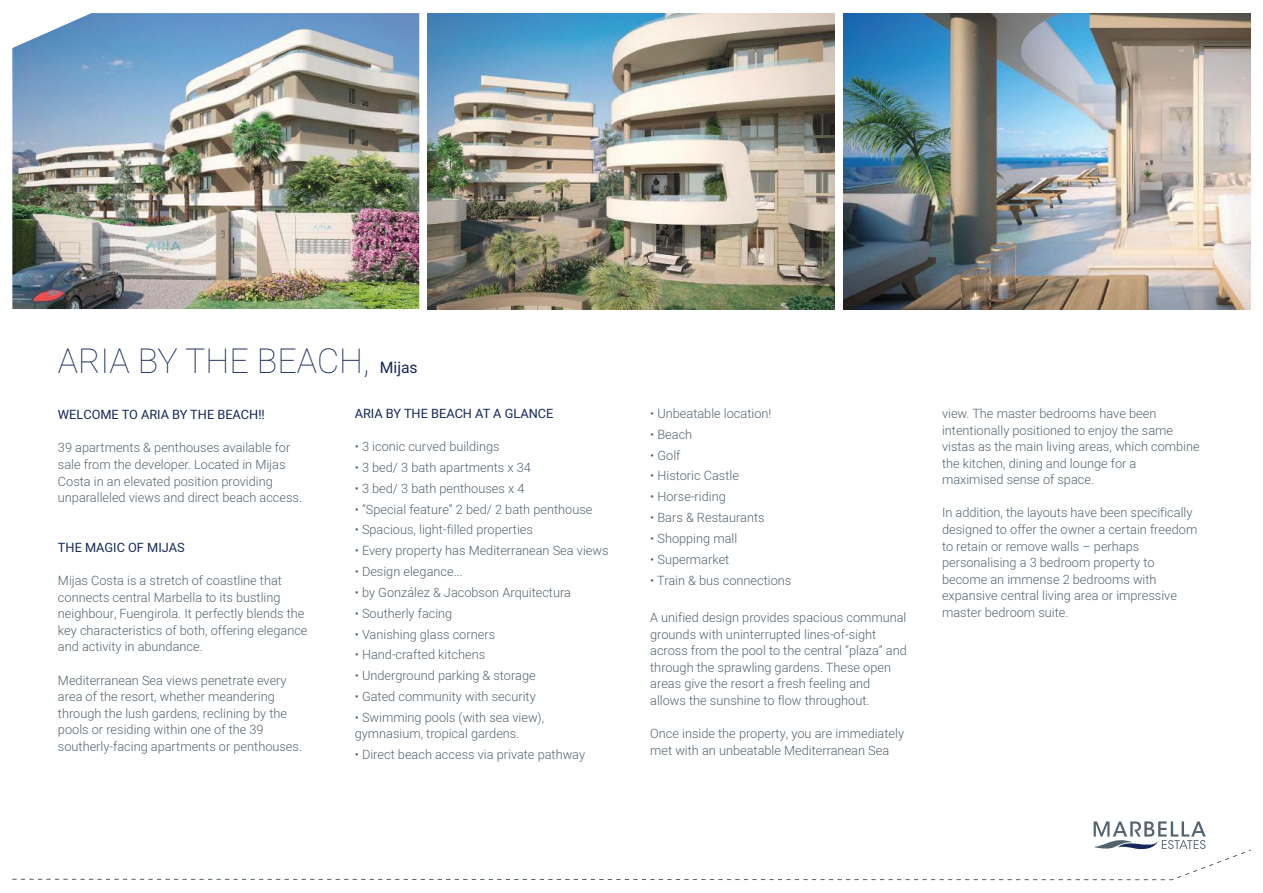
<style>
.page{position:relative;width:1263px;height:893px;background:#fff}
.page>*{position:absolute;margin:0;border:0;box-sizing:border-box;transform-origin:0 0}
.t1{font:100 34.05px "Heebo";color:#152959}
.t2{font:300 12.75px/16.6px "Heebo";color:#54646f}
.t3{font:12.75px "Heebo";color:#152959}
.s1{font-weight:400;font-size:15.75px}
</style>
<div class="page">
<svg style="left:12px;top:821px;width:1239px;height:59px"></svg>
<img style="left:12px;top:13px;width:407px;height:296px">
<img style="left:428px;top:13px;width:407px;height:296px">
<img style="left:843px;top:13px;width:407px;height:296px">
<h1 class="t1" style="left:58px;top:338px;width:361px">ARIA BY THE BEACH, <span class="s1">Mijas</span></h1>
<p class="t3" style="left:58px;top:406px;width:208px">WELCOME TO ARIA BY THE BEACH!!</p>
<p class="t2" style="left:58px;top:439px;width:246px">39 apartments &amp; penthouses available for sale from the developer. Located in Mijas Costa in an elevated position providing unparalleled views and direct beach access.</p>
<p class="t3" style="left:58px;top:538px;width:128px">THE MAGIC OF MIJAS</p>
<p class="t2" style="left:58px;top:572px;width:251px">Mijas Costa is a stretch of coastline that connects central Marbella to its bustling neighbour, Fuengirola. It perfectly blends the key characteristics of both, offering elegance and activity in abundance.</p>
<p class="t2" style="left:58px;top:671px;width:246px">Mediterranean Sea views penetrate every area of the resort, whether meandering through the lush gardens, reclining by the pools or residing within one of the 39 southerly-facing apartments or penthouses.</p>
<p class="t3" style="left:355px;top:404px;width:200px">ARIA BY THE BEACH AT A GLANCE</p>
<p class="t2" style="left:355px;top:438px;width:146px">• 3 iconic curved buildings</p>
<p class="t2" style="left:355px;top:459px;width:178px">• 3 bed/ 3 bath apartments x 34</p>
<p class="t2" style="left:355px;top:480px;width:171px">• 3 bed/ 3 bath penthouses x 4</p>
<p class="t2" style="left:355px;top:500px;width:239px">• “Special feature” 2 bed/ 2 bath penthouse</p>
<p class="t2" style="left:355px;top:521px;width:180px">• Spacious, light-filled properties</p>
<p class="t2" style="left:355px;top:542px;width:255px">• Every property has Mediterranean Sea views</p>
<p class="t2" style="left:355px;top:563px;width:110px">• Design elegance...</p>
<p class="t2" style="left:355px;top:584px;width:218px">• by González &amp; Jacobson Arquitectura</p>
<p class="t2" style="left:355px;top:605px;width:99px">• Southerly facing</p>
<p class="t2" style="left:355px;top:625px;width:142px">• Vanishing glass corners</p>
<p class="t2" style="left:355px;top:646px;width:132px">• Hand-crafted kitchens</p>
<p class="t2" style="left:355px;top:667px;width:182px">• Underground parking &amp; storage</p>
<p class="t2" style="left:355px;top:688px;width:182px">• Gated community with security</p>
<p class="t2" style="left:355px;top:709px;width:191px">• Swimming pools (with sea view), gymnasium, tropical gardens.</p>
<p class="t2" style="left:355px;top:746px;width:232px">• Direct beach access via private pathway</p>
<p class="t2" style="left:650px;top:405px;width:123px">• Unbeatable location!</p>
<p class="t2" style="left:650px;top:426px;width:44px">• Beach</p>
<p class="t2" style="left:650px;top:447px;width:32px">• Golf</p>
<p class="t2" style="left:650px;top:467px;width:90px">• Historic Castle</p>
<p class="t2" style="left:650px;top:488px;width:77px">• Horse-riding</p>
<p class="t2" style="left:650px;top:509px;width:116px">• Bars &amp; Restaurants</p>
<p class="t2" style="left:650px;top:530px;width:89px">• Shopping mall</p>
<p class="t2" style="left:650px;top:551px;width:81px">• Supermarket</p>
<p class="t2" style="left:650px;top:571px;width:143px">• Train &amp; bus connections</p>
<p class="t2" style="left:650px;top:609px;width:258px">A unified design provides spacious communal grounds with uninterrupted lines-of-sight across from the pool to the central “plaza” and through the sprawling gardens. These open areas give the resort a fresh feeling and allows the sunshine to flow throughout.</p>
<p class="t2" style="left:650px;top:725px;width:255px">Once inside the property, you are immediately met with an unbeatable Mediterranean Sea</p>
<p class="t2" style="left:942px;top:405px;width:259px">view. The master bedrooms have been intentionally positioned to enjoy the same vistas as the main living areas, which combine the kitchen, dining and lounge for a maximised sense of space.</p>
<p class="t2" style="left:942px;top:504px;width:257px">In addition, the layouts have been specifically designed to offer the owner a certain freedom to retain or remove walls – perhaps personalising a 3 bedroom property to become an immense 2 bedrooms with expansive central living area or impressive master bedroom suite.</p>
</div>
